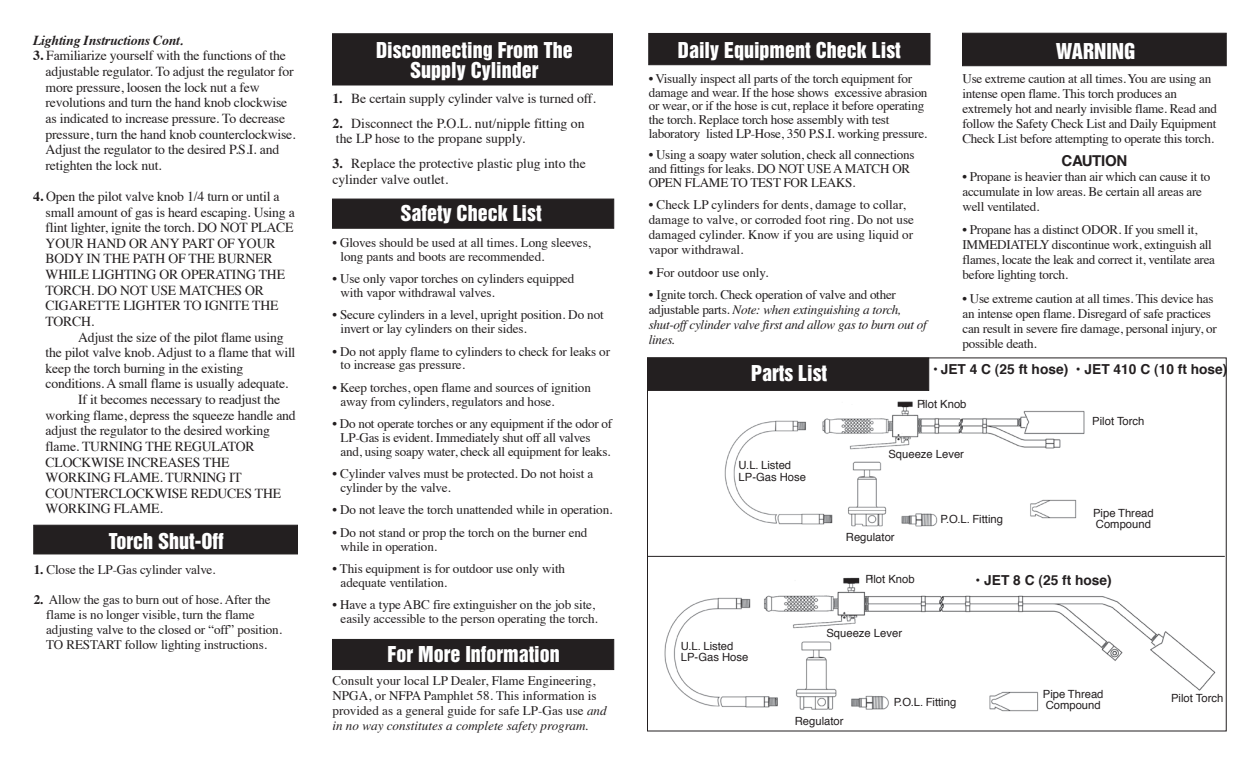
<style>
.page{position:relative;width:1260px;height:765px;background:#fff}
.page>*{position:absolute;margin:0;border:0;box-sizing:border-box;transform-origin:0 0}
.t1{font:20px/20px "Helvetica Inserat";color:#fff;text-align:center}
.t2{font:700 15px "Helvetica";letter-spacing:-.02em;color:#231f20}
.t3{font:13.75px/15.6px "Times";letter-spacing:-.015em;color:#231f20}
.t4{font:700 13.75px "Helvetica";color:#231f20}
.t5{font:italic 700 13.75px "Times";letter-spacing:-.015em;color:#231f20}
.t6{font:13.12px/13.8px "Times";letter-spacing:-.02em;color:#231f20}
.t7{font:13.12px/15px "Times";color:#231f20}
.t8{font:italic 13.12px/15px "Times";letter-spacing:-.02em;color:#231f20}
.t9{font:11.25px/11.2px "Helvetica";color:#231f20}
.s1{font-weight:700}
.s2{font-style:italic}
.s3{font-style:normal}
</style>
<div class="page">
<img style="left:664px;top:577px;width:552px;height:135px">
<img style="left:724px;top:389px;width:361px;height:138px">
<div style="left:332px;top:199px;width:282px;height:30px;background:#231f20;border:1px solid #231f20"></div>
<div style="left:33px;top:525px;width:265px;height:29px;background:#231f20;border:1px solid #231f20"></div>
<div style="left:332px;top:33px;width:281px;height:52px;background:#231f20;border:1px solid #231f20"></div>
<div style="left:647px;top:358px;width:282px;height:33px;background:#231f20"></div>
<div style="left:332px;top:639px;width:282px;height:31px;background:#231f20"></div>
<div style="left:648px;top:33px;width:282px;height:32px;background:#231f20;border:1px solid #231f20"></div>
<div style="left:962px;top:33px;width:265px;height:33px;background:#231f20;border:1px solid #231f20"></div>
<hr style="left:647px;top:556px;width:578px;height:1px;background:#231f20">
<p class="t5" style="left:33px;top:27px;width:152px">Lighting Instructions Cont.</p>
<p class="t3" style="left:46px;top:47px;width:252px;text-indent:-12px"><span class="s1">3.</span> Familiarize yourself with the functions of the adjustable regulator. To adjust the regulator for more pressure, loosen the lock nut a few revolutions and turn the hand knob clockwise as indicated to increase pressure. To decrease pressure, turn the hand knob counterclockwise.<br>Adjust the regulator to the desired P.S.I. and retighten the lock nut.</p>
<p class="t3" style="left:46px;top:187px;width:251px;text-indent:-12px"><span class="s1">4.</span> Open the pilot valve knob 1/4 turn or until a small amount of gas is heard escaping. Using a flint lighter, ignite the torch. DO NOT PLACE<br>YOUR HAND OR ANY PART OF YOUR<br>BODY IN THE PATH OF THE BURNER<br>WHILE LIGHTING OR OPERATING THE<br>TORCH. DO NOT USE MATCHES OR<br>CIGARETTE LIGHTER TO IGNITE THE<br>TORCH.</p>
<p class="t3" style="left:78px;top:328px;width:207px">Adjust the size of the pilot flame using</p>
<p class="t3" style="left:46px;top:344px;width:251px">the pilot valve knob. Adjust to a flame that will</p>
<p class="t3" style="left:46px;top:359px;width:199px">keep the torch burning in the existing</p>
<p class="t3" style="left:46px;top:375px;width:244px">conditions. A small flame is usually adequate.</p>
<p class="t3" style="left:78px;top:390px;width:204px">If it becomes necessary to readjust the</p>
<p class="t3" style="left:46px;top:406px;width:252px">working flame, depress the squeeze handle and</p>
<p class="t3" style="left:46px;top:422px;width:226px">adjust the regulator to the desired working</p>
<p class="t3" style="left:46px;top:437px;width:211px">flame. TURNING THE REGULATOR</p>
<p class="t3" style="left:46px;top:453px;width:185px">CLOCKWISE INCREASES THE</p>
<p class="t3" style="left:46px;top:469px;width:198px">WORKING FLAME. TURNING IT</p>
<p class="t3" style="left:46px;top:484px;width:237px">COUNTERCLOCKWISE REDUCES THE</p>
<p class="t3" style="left:46px;top:500px;width:119px">WORKING FLAME.</p>
<h1 class="t1" style="left:109px;top:532px;width:117px">Torch Shut-Off</h1>
<p class="t6" style="left:34px;top:561px;width:183px"><span class="s1">1.</span> Close the LP-Gas cylinder valve.</p>
<p class="t6" style="left:46px;top:591px;width:237px;line-height:15px;text-indent:-13px"><span class="s1">2.</span> Allow the gas to burn out of hose. After the flame is no longer visible, turn the flame adjusting valve to the closed or “off” position.<br>TO RESTART follow lighting instructions.</p>
<h1 class="t1" style="left:376px;top:41px;width:198px">Disconnecting From The<br>Supply Cylinder</h1>
<p class="t3" style="left:332px;top:90px;width:265px"><span class="s1">1.</span> Be certain supply cylinder valve is turned off.</p>
<p class="t3" style="left:333px;top:114px;width:254px"><span class="s1">2.</span> Disconnect the P.O.L. nut/nipple fitting on the LP hose to the propane supply.</p>
<p class="t3" style="left:332px;top:154px;width:255px"><span class="s1">3.</span> Replace the protective plastic plug into the cylinder valve outlet.</p>
<h1 class="t1" style="left:401px;top:204px;width:143px">Safety Check List</h1>
<p class="t6" style="left:341px;top:234px;width:252px;text-indent:-8px">• Gloves should be used at all times. Long sleeves, long pants and boots are recommended.</p>
<p class="t6" style="left:341px;top:271px;width:235px;text-indent:-8px">• Use only vapor torches on cylinders equipped with vapor withdrawal valves.</p>
<p class="t6" style="left:341px;top:307px;width:265px;text-indent:-8px">• Secure cylinders in a level, upright position. Do not invert or lay cylinders on their sides.</p>
<p class="t6" style="left:341px;top:343px;width:271px;text-indent:-8px">• Do not apply flame to cylinders to check for leaks or to increase gas pressure.</p>
<p class="t6" style="left:341px;top:379px;width:252px;text-indent:-8px">• Keep torches, open flame and sources of ignition away from cylinders, regulators and hose.</p>
<p class="t6" style="left:341px;top:416px;width:273px;text-indent:-8px">• Do not operate torches or any equipment if the odor of<br>LP-Gas is evident. Immediately shut off all valves and, using soapy water, check all equipment for leaks.</p>
<p class="t6" style="left:341px;top:466px;width:254px;text-indent:-8px">• Cylinder valves must be protected. Do not hoist a cylinder by the valve.</p>
<p class="t6" style="left:333px;top:502px;width:281px">• Do not leave the torch unattended while in operation.</p>
<p class="t6" style="left:341px;top:524px;width:248px;text-indent:-8px">• Do not stand or prop the torch on the burner end while in operation.</p>
<p class="t6" style="left:341px;top:561px;width:226px;text-indent:-8px">• This equipment is for outdoor use only with adequate ventilation.</p>
<p class="t6" style="left:333px;top:597px;width:267px;text-align:right">• Have a type ABC fire extinguisher on the job site, easily accessible to the person operating the torch.</p>
<h1 class="t1" style="left:388px;top:645px;width:174px">For More Information</h1>
<p class="t7" style="left:332px;top:672px;width:276px">Consult your local LP Dealer, Flame Engineering, NPGA, or NFPA Pamphlet 58. This information is provided as a general guide for safe LP-Gas use <span class="s2">and in no way constitutes a complete safety program.</span></p>
<h1 class="t1" style="left:678px;top:41px;width:224px">Daily Equipment Check List</h1>
<p class="t6" style="left:649px;top:71px;width:280px">• Visually inspect all parts of the torch equipment for damage and wear. If the hose shows excessive abrasion or wear, or if the hose is cut, replace it before operating the torch. Replace torch hose assembly with test laboratory listed LP-Hose, 350 P.S.I. working pressure.</p>
<p class="t6" style="left:649px;top:147px;width:267px">• Using a soapy water solution, check all connections and fittings for leaks. DO NOT USE A MATCH OR<br>OPEN FLAME TO TEST FOR LEAKS.</p>
<p class="t7" style="left:649px;top:196px;width:267px">• Check LP cylinders for dents, damage to collar, damage to valve, or corroded foot ring. Do not use damaged cylinder. Know if you are using liquid or vapor withdrawal.</p>
<p class="t7" style="left:649px;top:264px;width:121px">• For outdoor use only.</p>
<p class="t8" style="left:649px;top:287px;width:280px"><span class="s3">• Ignite torch. Check operation of valve and other adjustable parts.</span> Note: when extinguishing a torch, shut-off cylinder valve first and allow gas to burn out of lines.</p>
<h1 class="t1" style="left:1056px;top:42px;width:81px">WARNING</h1>
<p class="t6" style="left:962px;top:70px;width:256px;line-height:15px">Use extreme caution at all times.You are using an intense open flame. This torch produces an extremely hot and nearly invisible flame. Read and follow the Safety Check List and Daily Equipment Check List before attempting to operate this torch.</p>
<p class="t2" style="left:1061px;top:149px;width:67px">CAUTION</p>
<p class="t6" style="left:962px;top:168px;width:249px;line-height:15px">• Propane is heavier than air which can cause it to accumulate in low areas. Be certain all areas are well ventilated.</p>
<p class="t6" style="left:963px;top:221px;width:254px;line-height:15px">• Propane has a distinct ODOR. If you smell it, IMMEDIATELY discontinue work, extinguish all flames, locate the leak and correct it, ventilate area before lighting torch.</p>
<p class="t6" style="left:963px;top:290px;width:256px;line-height:15px">• Use extreme caution at all times. This device has an intense open flame. Disregard of safe practices can result in severe fire damage, personal injury, or possible death.</p>
<h1 class="t1" style="left:751px;top:364px;width:78px">Parts List</h1>
<p class="t9" style="left:739px;top:460px;width:69px">U.L. Listed<br>LP-Gas Hose</p>
<p class="t4" style="left:933px;top:358px;width:296px">• JET 4 C (25 ft hose) • JET 410 C (10 ft hose)</p>
<p class="t9" style="left:917px;top:399px;width:51px">Pilot Knob</p>
<p class="t9" style="left:888px;top:449px;width:77px">Squeeze Lever</p>
<p class="t9" style="left:846px;top:532px;width:50px">Regulator</p>
<p class="t9" style="left:941px;top:514px;width:64px">P.O.L. Fitting</p>
<p class="t9" style="left:1092px;top:415px;width:54px">Pilot Torch</p>
<p class="t9" style="left:1093px;top:508px;width:62px">Pipe Thread<br>Compound</p>
<p class="t9" style="left:865px;top:574px;width:51px">Pilot Knob</p>
<p class="t4" style="left:976px;top:569px;width:138px">• JET 8 C (25 ft hose)</p>
<p class="t9" style="left:681px;top:641px;width:69px">U.L. Listed<br>LP-Gas Hose</p>
<p class="t9" style="left:826px;top:628px;width:77px">Squeeze Lever</p>
<p class="t9" style="left:795px;top:716px;width:50px">Regulator</p>
<p class="t9" style="left:894px;top:697px;width:64px">P.O.L. Fitting</p>
<p class="t9" style="left:1043px;top:689px;width:62px">Pipe Thread<br>Compound</p>
<p class="t9" style="left:1171px;top:692px;width:54px">Pilot Torch</p>
</div>
